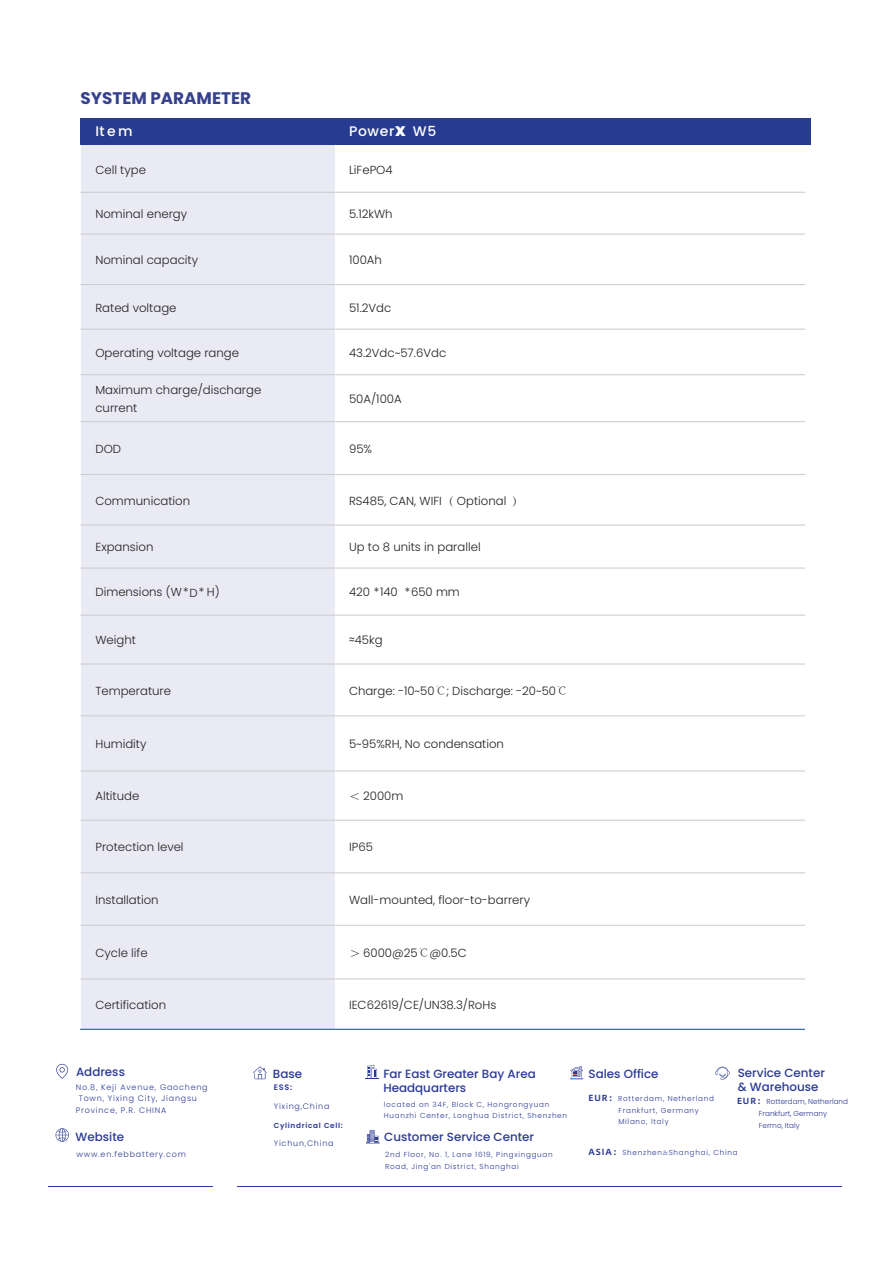
<style>
.page{position:relative;width:893px;height:1263px;background:#fff}
.page>*{position:absolute;margin:0;border:0;box-sizing:border-box;transform-origin:0 0}
.t1{font:700 16.8px "Poppins";color:#36418c}
.t2{font:500 13.95px "Poppins";letter-spacing:.05em;color:#fff}
.t3{font:500 11.85px/14.2px "Poppins";color:#2b3a96}
.t4{font:300 11.7px/17.2px "Poppins";color:#231f20}
.t5{font:300 7.95px "Poppins";letter-spacing:.1em;color:#2b3a96}
.t6{font:600 7.95px "Poppins";color:#2b3a96}
.t7{font:300 7.2px/11.6px "Poppins";letter-spacing:.1em;color:#2b3a96}
.t8{font:300 7.2px/11.6px "Poppins";color:#2b3a96}
.t9{font:600 7.2px "Poppins";letter-spacing:.1em;color:#2b3a96}
.s1{font-weight:900;font-size:13.8px}
.s2{font-family:"Adobe Song Std"}
.s3{font-family:"Alibaba Pu Hui Ti 3 85 Bold";font-weight:400;font-size:8.85px}
</style>
<div class="page">
<div style="left:81px;top:118px;width:730px;height:27px;background:#273b8f"></div>
<hr style="left:80px;top:192px;width:725px;height:1px;background:#cfd0d1">
<hr style="left:80px;top:234px;width:725px;height:1px;background:#cfd0d1">
<hr style="left:80px;top:284px;width:725px;height:1px;background:#cfd0d1">
<hr style="left:80px;top:329px;width:725px;height:1px;background:#cfd0d1">
<hr style="left:80px;top:374px;width:725px;height:1px;background:#cfd0d1">
<hr style="left:80px;top:421px;width:725px;height:1px;background:#cfd0d1">
<hr style="left:80px;top:474px;width:725px;height:1px;background:#cfd0d1">
<hr style="left:80px;top:524px;width:725px;height:2px;background:#cfd0d1">
<hr style="left:80px;top:567px;width:725px;height:2px;background:#cfd0d1">
<hr style="left:80px;top:615px;width:725px;height:1px;background:#cfd0d1">
<hr style="left:80px;top:663px;width:725px;height:2px;background:#cfd0d1">
<hr style="left:80px;top:715px;width:725px;height:1px;background:#cfd0d1">
<hr style="left:80px;top:770px;width:725px;height:1px;background:#cfd0d1">
<hr style="left:80px;top:820px;width:725px;height:1px;background:#cfd0d1">
<hr style="left:80px;top:872px;width:725px;height:1px;background:#cfd0d1">
<hr style="left:80px;top:925px;width:725px;height:1px;background:#cfd0d1">
<hr style="left:80px;top:978px;width:725px;height:1px;background:#cfd0d1">
<hr style="left:80px;top:1029px;width:725px;height:1px;background:#255eac">
<hr style="left:48px;top:1186px;width:164px;height:1px;background:#2b3a96">
<hr style="left:238px;top:1186px;width:604px;height:1px;background:#2b3a96">
<svg style="left:56px;top:1128px;width:13px;height:14px"></svg>
<svg style="left:253px;top:1066px;width:14px;height:13px"></svg>
<svg style="left:715px;top:1067px;width:15px;height:13px"></svg>
<svg style="left:56px;top:1064px;width:12px;height:15px"></svg>
<svg style="left:570px;top:1066px;width:13px;height:13px"></svg>
<svg style="left:365px;top:1065px;width:14px;height:14px"></svg>
<svg style="left:366px;top:1130px;width:14px;height:13px"></svg>
<h1 class="t1" style="left:81px;top:88px;width:172px">SYSTEM PARAMETER</h1>
<p class="t2" style="left:95px;top:123px;width:39px">Item</p>
<p class="t2" style="left:349px;top:123px;width:89px">Power<span class="s1">X</span> W5</p>
<p class="t4" style="left:95px;top:161px;width:52px">Cell type</p>
<p class="t4" style="left:349px;top:161px;width:45px">LiFePO4</p>
<p class="t4" style="left:95px;top:205px;width:93px">Nominal energy</p>
<p class="t4" style="left:349px;top:205px;width:45px">5.12kWh</p>
<p class="t4" style="left:95px;top:252px;width:104px">Nominal capacity</p>
<p class="t4" style="left:349px;top:252px;width:34px">100Ah</p>
<p class="t4" style="left:95px;top:299px;width:83px">Rated voltage</p>
<p class="t4" style="left:349px;top:299px;width:44px">51.2Vdc</p>
<p class="t4" style="left:95px;top:344px;width:145px">Operating voltage range</p>
<p class="t4" style="left:349px;top:344px;width:99px">43.2Vdc~57.6Vdc</p>
<p class="t4" style="left:95px;top:382px;width:167px">Maximum charge/discharge current</p>
<p class="t4" style="left:349px;top:390px;width:54px">50A/100A</p>
<p class="t4" style="left:95px;top:440px;width:27px">DOD</p>
<p class="t4" style="left:349px;top:440px;width:25px">95%</p>
<p class="t4" style="left:95px;top:492px;width:96px">Communication</p>
<p class="t4" style="left:349px;top:492px;width:176px">RS485, CAN, WIFI<span class="s2">（</span> Optional <span class="s2">）</span></p>
<p class="t4" style="left:95px;top:539px;width:60px">Expansion</p>
<p class="t4" style="left:349px;top:539px;width:133px">Up to 8 units in parallel</p>
<p class="t4" style="left:95px;top:584px;width:126px">Dimensions (W*D* H)</p>
<p class="t4" style="left:349px;top:584px;width:112px">420 *140 *650 mm</p>
<p class="t4" style="left:95px;top:632px;width:42px">Weight</p>
<p class="t4" style="left:349px;top:632px;width:35px">≈45kg</p>
<p class="t4" style="left:95px;top:682px;width:77px">Temperature</p>
<p class="t4" style="left:349px;top:682px;width:220px">Charge: -10~50<span class="s2">℃</span>; Discharge: -20~50<span class="s2">℃</span></p>
<p class="t4" style="left:95px;top:736px;width:53px">Humidity</p>
<p class="t4" style="left:349px;top:736px;width:156px">5~95%RH, No condensation</p>
<p class="t4" style="left:95px;top:788px;width:45px">Altitude</p>
<p class="t4" style="left:349px;top:788px;width:56px"><span class="s2">＜</span> 2000m</p>
<p class="t4" style="left:95px;top:839px;width:90px">Protection level</p>
<p class="t4" style="left:349px;top:839px;width:25px">IP65</p>
<p class="t4" style="left:95px;top:891px;width:65px">Installation</p>
<p class="t4" style="left:349px;top:891px;width:183px">Wall-mounted, floor-to-barrery</p>
<p class="t4" style="left:95px;top:944px;width:54px">Cycle life</p>
<p class="t4" style="left:349px;top:944px;width:119px"><span class="s2">＞</span> 6000@25<span class="s2">℃</span>@0.5C</p>
<p class="t4" style="left:95px;top:996px;width:72px">Certification</p>
<p class="t4" style="left:349px;top:996px;width:149px">IEC62619/CE/UN38.3/RoHs</p>
<p class="t3" style="left:76px;top:1065px;width:50px">Address</p>
<p class="t3" style="left:273px;top:1067px;width:31px">Base</p>
<p class="t5" style="left:76px;top:1082px;width:133px">No.8, Keji Avenue, Gaocheng</p>
<p class="t5" style="left:79px;top:1094px;width:120px">Town, Yixing City, Jiangsu</p>
<p class="t5" style="left:76px;top:1106px;width:92px">Province, P.R. CHINA</p>
<p class="t3" style="left:76px;top:1129px;width:50px">Website</p>
<p class="t5" style="left:76px;top:1150px;width:111px">www.en.febbattery.com</p>
<p class="t6" style="left:274px;top:1082px;width:20px">ESS:</p>
<p class="t5" style="left:274px;top:1101px;width:57px">Yixing,China</p>
<p class="t9" style="left:274px;top:1121px;width:71px">Cylindrical Cell:</p>
<p class="t5" style="left:274px;top:1139px;width:61px">Yichun,China</p>
<p class="t3" style="left:383px;top:1067px;width:154px">Far East Greater Bay Area<br>Headquarters</p>
<p class="t3" style="left:589px;top:1066px;width:71px">Sales Office</p>
<p class="t3" style="left:738px;top:1065px;width:89px">Service Center &amp; Warehouse</p>
<p class="t7" style="left:618px;top:1093px;width:97px;text-indent:-30px"><span class="s3">EUR：</span>Rotterdam, Netherland<br>Frankfurt, Germany<br>Milano, Italy</p>
<p class="t7" style="left:589px;top:1146px;width:151px"><span class="s3">ASIA：</span>Shenzhen<span class="s2">&amp;</span>Shanghai, China</p>
<p class="t8" style="left:759px;top:1096px;width:91px;text-indent:-22px"><span class="s3">EUR：</span>Rotterdam, Netherland<br>Frankfurt, Germany<br>Fermo, Italy</p>
<p class="t7" style="left:384px;top:1098px;width:185px">located on 34F, Block C, Hongrongyuan<br>Huanzhi Center, Longhua District, Shenzhen</p>
<p class="t7" style="left:385px;top:1149px;width:169px">2nd Floor, No. 1, Lane 1619, Pingxingguan<br>Road, Jing'an District, Shanghai</p>
<p class="t3" style="left:384px;top:1129px;width:151px">Customer Service Center</p>
</div>
